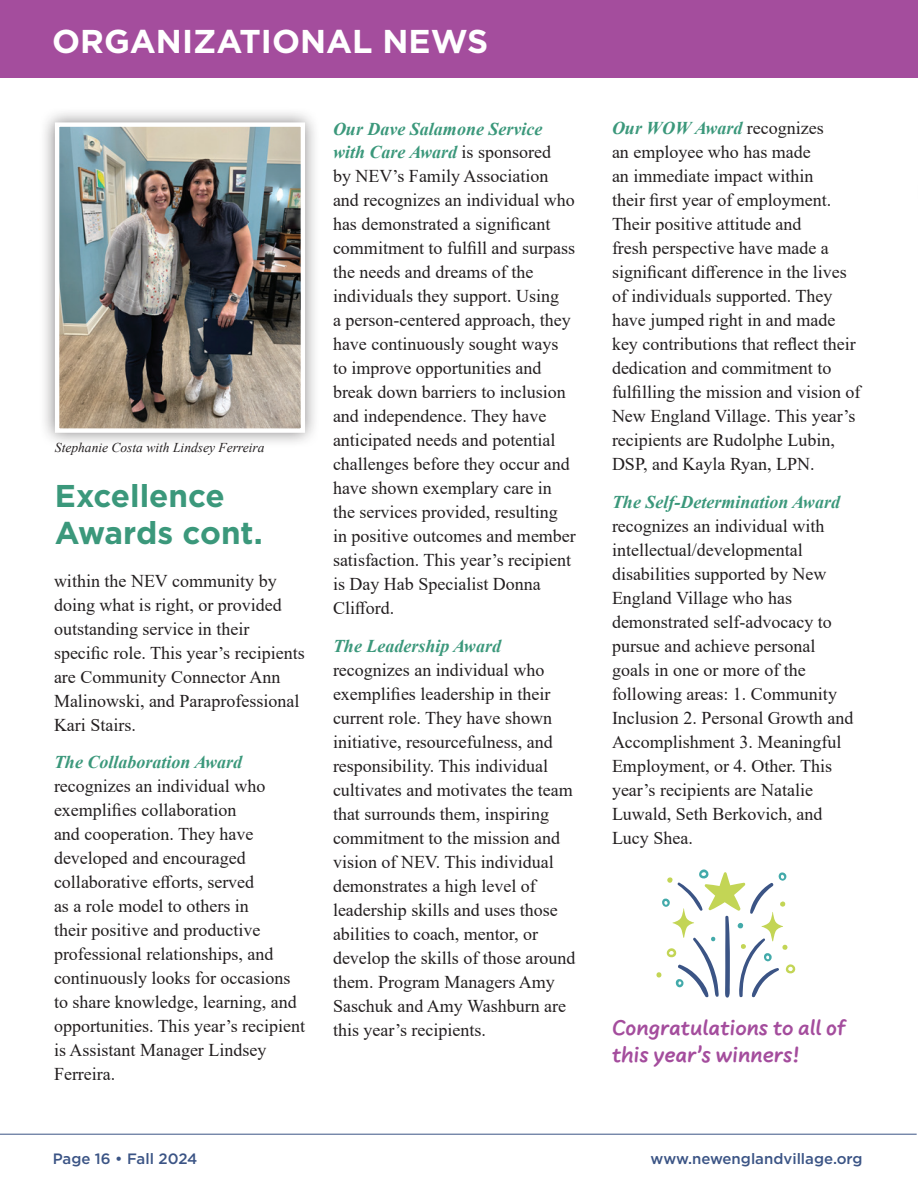
<style>
.page{position:relative;width:918px;height:1188px;background:#fff}
.page>*{position:absolute;margin:0;border:0;box-sizing:border-box;transform-origin:0 0}
.t1{font:700 33px "Gotham";color:#fff}
.t2{font:700 31.5px/37.8px "Gotham";color:#3b987b}
.t3{font:700 22.5px/27px "Uberhand Pro";color:#a44d9d}
.t4{font:18px/24px "Times New Roman";color:#231f20}
.t5{font:italic 700 18px "Times New Roman";color:#3b987b}
.t6{font:500 15px "Gotham";color:#3b5485}
.t7{font:italic 13.5px "Times New Roman";color:#231f20}
.s1{font-weight:700;font-style:italic;color:#3b987b}
</style>
<div class="page">
<hr style="left:0;top:1134px;width:917px;height:1px;background:#3b5485">
<div style="left:0;top:0;width:918px;height:78px;background:#a44d9d"></div>
<svg style="left:656px;top:869px;width:140px;height:129px"></svg>
<div style="left:40px;top:107px;width:281px;height:341px;background:#231f20;opacity:.55"></div>
<img style="left:60px;top:127px;width:240px;height:301px">
<div style="left:55px;top:122px;width:250px;height:311px;border:4px solid #fff"></div>
<h1 class="t1" style="left:52px;top:19px;width:438px">ORGANIZATIONAL NEWS</h1>
<p class="t7" style="left:55px;top:438px;width:211px">Stephanie Costa with Lindsey Ferreira</p>
<h2 class="t2" style="left:55px;top:476px;width:209px">Excellence<br>Awards cont.</h2>
<p class="t4" style="left:54px;top:568px;width:252px">within the NEV community by doing what is right, or provided outstanding service in their specific role. This year’s recipients are Community Connector Ann<br>Malinowski, and Paraprofessional<br>Kari Stairs.</p>
<p class="t5" style="left:54px;top:750px;width:190px">The Collaboration Award</p>
<p class="t4" style="left:54px;top:774px;width:253px">recognizes an individual who exemplifies collaboration<br>and cooperation. They have developed and encouraged collaborative efforts, served<br>as a role model to others in<br>their positive and productive professional relationships, and continuously looks for occasions to share knowledge, learning, and opportunities. This year’s recipient is Assistant Manager Lindsey<br>Ferreira.</p>
<p class="t4" style="left:333px;top:116px;width:244px"><span class="s1">Our Dave Salamone Service with Care Award</span> is sponsored<br>by NEV’s Family Association and recognizes an individual who has demonstrated a significant commitment to fulfill and surpass the needs and dreams of the individuals they support. Using<br>a person-centered approach, they have continuously sought ways to improve opportunities and break down barriers to inclusion and independence. They have anticipated needs and potential challenges before they occur and have shown exemplary care in the services provided, resulting in positive outcomes and member satisfaction. This year’s recipient is Day Hab Specialist Donna<br>Clifford.</p>
<p class="t5" style="left:333px;top:633px;width:170px">The Leadership Award</p>
<p class="t4" style="left:333px;top:657px;width:244px">recognizes an individual who exemplifies leadership in their current role. They have shown initiative, resourcefulness, and responsibility. This individual cultivates and motivates the team that surrounds them, inspiring commitment to the mission and vision of NEV. This individual demonstrates a high level of leadership skills and uses those abilities to coach, mentor, or develop the skills of those around them. Program Managers Amy<br>Saschuk and Amy Washburn are this year’s recipients.</p>
<p class="t4" style="left:612px;top:116px;width:250px"><span class="s1">Our WOW Award</span> recognizes<br>an employee who has made<br>an immediate impact within<br>their first year of employment.<br>Their positive attitude and<br>fresh perspective have made a significant difference in the lives of individuals supported. They have jumped right in and made key contributions that reflect their dedication and commitment to fulfilling the mission and vision of<br>New England Village. This year’s recipients are Rudolphe Lubin,<br>DSP, and Kayla Ryan, LPN.</p>
<p class="t5" style="left:612px;top:489px;width:230px">The Self-Determination Award</p>
<p class="t4" style="left:612px;top:513px;width:243px">recognizes an individual with intellectual/developmental disabilities supported by New<br>England Village who has demonstrated self-advocacy to pursue and achieve personal goals in one or more of the following areas: 1. Community<br>Inclusion 2. Personal Growth and<br>Accomplishment 3. Meaningful<br>Employment, or 4. Other. This year’s recipients are Natalie<br>Luwald, Seth Berkovich, and<br>Lucy Shea.</p>
<p class="t3" style="left:612px;top:1012px;width:235px">Congratulations to all of this year’s winners!</p>
<p class="t6" style="left:53px;top:1149px;width:146px">Page 16 • Fall 2024</p>
<p class="t6" style="left:651px;top:1149px;width:214px">www.newenglandvillage.org</p>
</div>
